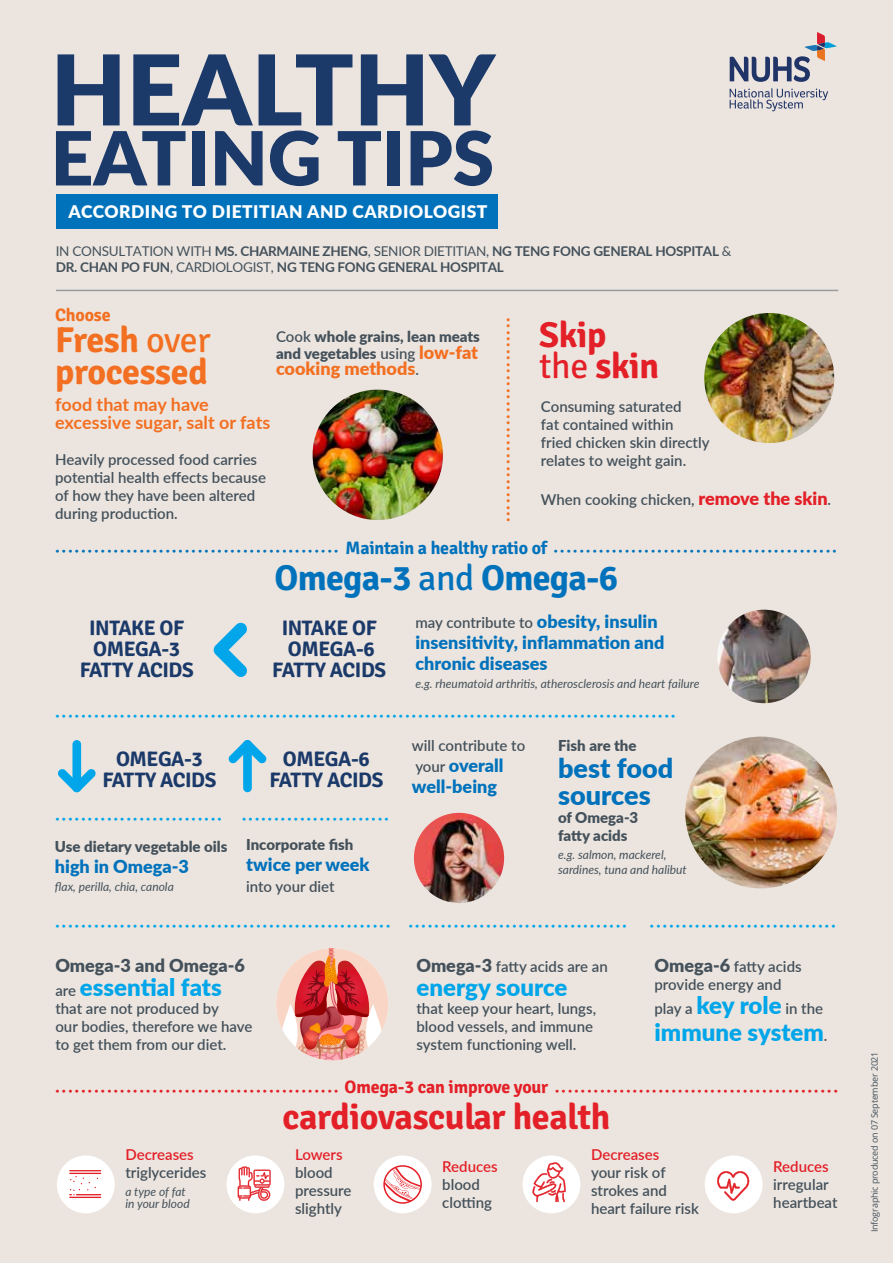
<style>
.page{position:relative;width:893px;height:1263px;background:#ece5df}
.page>*{position:absolute;margin:0;border:0;box-sizing:border-box;transform-origin:0 0}
.t1{font:900 97.5px "Lato";color:#1b3a6a}
.t2{font:900 74.55px "Lato";color:#1b3a6a}
.t3{font:700 36px/31.5px "Signika";letter-spacing:-.01em;color:#e31f27}
.t4{font:700 36px/31.5px "Signika";letter-spacing:-.01em;color:#f36f21}
.t5{font:700 36px "Signika";letter-spacing:-.02em;color:#0072bc}
.t6{font:900 27px/27px "Lato";color:#0072bc}
.t7{font:900 24px "Lato";color:#00a6e9}
.t8{font:700 21px/21px "Signika";letter-spacing:-.02em;color:#1b3a6a;text-align:center}
.t9{font:900 18px/21px "Lato";color:#0072bc}
.t10{font:700 18px/18px "Lato";color:#f36f21}
.t11{font:700 18px "Signika";letter-spacing:-.01em;color:#0072bc}
.t12{font:700 18px "Signika";letter-spacing:-.01em;color:#e31f27}
.t13{font:900 18px "Lato";color:#44515b}
.t14{font:900 18px "Lato";color:#f36f21}
.t15{font:700 18px "Signika";letter-spacing:-.01em;color:#f36f21}
.t16{font:900 17.4px "Lato";letter-spacing:.03em;color:#fff}
.t17{font:600 15px/18px "Lato";color:#44515b}
.t18{font:900 15px/16.5px "Lato";color:#44515b}
.t19{font:600 15px "Lato";color:#e31f27}
.t20{font:700 13.5px/16.2px "Lato";letter-spacing:-.02em;color:#44515b}
.t21{font:italic 12px/15px "Lato";color:#44515b}
.t22{font:9px "Open Sans";letter-spacing:-.02em;color:#44515b}
.t23{font:900 6px "Lato";color:#00a6e9}
.t24{font:900 6px "Lato";color:#0072bc}
.t25{font:900 6px "Lato";color:#e31f27}
.t26{font:900 6px "Lato";color:#f36f21}
.s1{font-weight:400}
.s2{font-weight:900;font-size:18px;color:#e31f27}
.s3{font-weight:600}
.s4{font-size:18px;color:#f36f21}
.s5{font-weight:600;font-size:15px;color:#44515b}
.s6{font-weight:900;font-size:18px;color:#0072bc}
.s7{font-weight:900;font-size:18px}
.s8{font-weight:900;font-size:24px;color:#00a6e9}
</style>
<div class="page">
<svg style="left:730px;top:88px;width:98px;height:23px"></svg>
<svg style="left:730px;top:32px;width:106px;height:50px"></svg>
<div style="left:56px;top:194px;width:442px;height:35px;background:#0072bc"></div>
<hr style="left:56px;top:290px;width:782px;height:1px;background:#44515b">
<img style="left:704px;top:313px;width:130px;height:130px;border-radius:65px">
<div style="left:705px;top:1155px;width:58px;height:58px;background:#fff;border-radius:50%"></div>
<svg style="left:717px;top:1171px;width:32px;height:30px"></svg>
<div style="left:522px;top:1155px;width:58px;height:58px;background:#fff;border-radius:50%"></div>
<svg style="left:532px;top:1162px;width:34px;height:40px"></svg>
<div style="left:227px;top:1155px;width:57px;height:58px;background:#fff;border-radius:50%"></div>
<svg style="left:238px;top:1166px;width:33px;height:35px"></svg>
<div style="left:57px;top:1155px;width:58px;height:58px;background:#fff;border-radius:50%"></div>
<hr style="left:69px;top:1170px;width:32px;height:1px;background:#e31f27">
<hr style="left:69px;top:1197px;width:32px;height:1px;background:#e31f27">
<div style="left:70px;top:1173px;width:31px;height:22px;background:#fef8f9"></div>
<hr style="left:69px;top:1173px;width:32px;height:1px;background:#e31f27">
<svg style="left:69px;top:1176px;width:32px;height:19px"></svg>
<div style="left:374px;top:1155px;width:58px;height:58px;background:#fff;border-radius:50%"></div>
<svg style="left:383px;top:1165px;width:39px;height:39px"></svg>
<svg style="left:213px;top:623px;width:34px;height:54px"></svg>
<div style="left:243px;top:740px;width:9px;height:52px;background:#00a6e9;border-radius:4px"></div>
<svg style="left:228px;top:740px;width:38px;height:24px"></svg>
<div style="left:72px;top:740px;width:9px;height:52px;background:#00a6e9;border-radius:4px"></div>
<svg style="left:58px;top:769px;width:38px;height:24px"></svg>
<img style="left:685px;top:736px;width:152px;height:152px;border-radius:76px">
<img style="left:717px;top:610px;width:94px;height:93px;border-radius:47px">
<img style="left:414px;top:813px;width:90px;height:90px;border-radius:45px">
<svg style="left:276px;top:948px;width:112px;height:113px"></svg>
<img style="left:313px;top:389px;width:130px;height:131px;border-radius:65px">
<h1 class="t1" style="left:51px;top:17px;width:446px">HEALTHY</h1>
<h2 class="t2" style="left:51px;top:102px;width:445px">EATING TIPS</h2>
<p class="t16" style="left:69px;top:199px;width:420px">ACCORDING TO DIETITIAN AND CARDIOLOGIST</p>
<p class="t20" style="left:56px;top:242px;width:677px"><span class="s1">IN CONSULTATION WITH</span> MS. CHARMAINE ZHENG<span class="s1">, SENIOR DIETITIAN,</span> NG TENG FONG GENERAL HOSPITAL <span class="s1">&amp;<br></span>DR. CHAN PO FUN<span class="s1">, CARDIOLOGIST,</span> NG TENG FONG GENERAL HOSPITAL</p>
<p class="t15" style="left:55px;top:302px;width:57px">Choose</p>
<h3 class="t4" style="left:55px;top:322px;width:157px">Fresh <span class="s1">over </span>processed</h3>
<p class="t10" style="left:55px;top:395px;width:217px">food that may have excessive sugar, salt or fats</p>
<p class="t17" style="left:55px;top:450px;width:212px">Heavily processed food carries potential health effects because of how they have been altered during production.</p>
<p class="t26" style="left:513px;top:318px;width:206px;rotate:90deg">••••••••••••••••••••••••••••••••</p>
<h3 class="t3" style="left:539px;top:316px;width:122px">Skip <span class="s1">the</span> skin</h3>
<p class="t17" style="left:541px;top:397px;width:170px">Consuming saturated<br>fat contained within<br>fried chicken skin directly relates to weight gain.</p>
<p class="t17" style="left:541px;top:490px;width:292px">When cooking chicken, <span class="s2">remove the skin</span>.</p>
<p class="t18" style="left:276px;top:328px;width:205px"><span class="s3">Cook</span> whole grains, lean meats and vegetables <span class="s3">using</span> <span class="s4">low-fat</span></p>
<p class="t14" style="left:276px;top:355px;width:144px">cooking methods<span class="s5">.</span></p>
<p class="t11" style="left:346px;top:535px;width:203px">Maintain a healthy ratio of</p>
<h3 class="t5" style="left:275px;top:552px;width:345px">Omega-3 <span class="s1">and</span> Omega-6</h3>
<p class="t24" style="left:56px;top:546px;width:284px">••••••••••••••••••••••••••••••••••••••••••••</p>
<p class="t24" style="left:554px;top:546px;width:284px">••••••••••••••••••••••••••••••••••••••••••••</p>
<h3 class="t8" style="left:80px;top:616px;width:115px">INTAKE OF<br>OMEGA-3<br>FATTY ACIDS</h3>
<h3 class="t8" style="left:272px;top:616px;width:115px">INTAKE OF<br>OMEGA-6<br>FATTY ACIDS</h3>
<p class="t17" style="left:415px;top:613px;width:244px">may contribute to <span class="s6">obesity, insulin</span></p>
<p class="t9" style="left:415px;top:631px;width:251px">insensitivity, inflammation and chronic diseases</p>
<p class="t21" style="left:415px;top:675px;width:285px">e.g. rheumatoid arthritis, atherosclerosis and heart failure</p>
<p class="t23" style="left:56px;top:711px;width:621px">••••••••••••••••••••••••••••••••••••••••••••••••••••••••••••••••••••••••••••••••••••••••••••••••</p>
<h3 class="t8" style="left:103px;top:747px;width:115px">OMEGA-3<br>FATTY ACIDS</h3>
<h3 class="t8" style="left:269px;top:747px;width:115px">OMEGA-6<br>FATTY ACIDS</h3>
<p class="t23" style="left:56px;top:814px;width:167px">••••••••••••••••••••••••••</p>
<p class="t23" style="left:242px;top:814px;width:148px">•••••••••••••••••••••••</p>
<p class="t18" style="left:55px;top:838px;width:174px">Use dietary vegetable oils</p>
<p class="t9" style="left:55px;top:856px;width:135px">high in Omega-3</p>
<p class="t21" style="left:55px;top:879px;width:120px">flax, perilla, chia, canola</p>
<p class="t18" style="left:246px;top:836px;width:109px">Incorporate fish</p>
<p class="t9" style="left:246px;top:853px;width:125px">twice per week</p>
<p class="t17" style="left:246px;top:877px;width:90px">into your diet</p>
<p class="t17" style="left:412px;top:736px;width:115px">will contribute to</p>
<p class="t9" style="left:412px;top:754px;width:93px"><span class="s5">your</span> overall well-being</p>
<p class="t18" style="left:558px;top:736px;width:80px">Fish are the</p>
<h3 class="t6" style="left:558px;top:753px;width:117px">best food sources</h3>
<p class="t18" style="left:558px;top:807px;width:82px;line-height:18px">of Omega-3 fatty acids</p>
<p class="t21" style="left:558px;top:846px;width:130px">e.g. salmon, mackerel, sardines, tuna and halibut</p>
<p class="t23" style="left:56px;top:921px;width:335px">••••••••••••••••••••••••••••••••••••••••••••••••••••</p>
<p class="t23" style="left:409px;top:921px;width:219px">••••••••••••••••••••••••••••••••••</p>
<p class="t23" style="left:650px;top:921px;width:186px">•••••••••••••••••••••••••••••</p>
<p class="t13" style="left:55px;top:951px;width:191px">Omega-3 and Omega-6</p>
<h3 class="t7" style="left:55px;top:969px;width:168px"><span class="s5">are</span> essential fats</h3>
<p class="t17" style="left:55px;top:998px;width:198px">that are not produced by<br>our bodies, therefore we have to get them from our diet.</p>
<p class="t17" style="left:416px;top:956px;width:193px"><span class="s7">Omega-3</span> fatty acids are an</p>
<h3 class="t7" style="left:416px;top:969px;width:153px">energy source</h3>
<p class="t17" style="left:416px;top:998px;width:181px">that keep your heart, lungs, blood vessels, and immune system functioning well.</p>
<p class="t17" style="left:654px;top:956px;width:149px"><span class="s7">Omega-6</span> fatty acids provide energy and</p>
<p class="t17" style="left:654px;top:998px;width:170px">play a <span class="s8">key role</span> in the</p>
<h3 class="t7" style="left:654px;top:1014px;width:174px">immune system<span class="s5">.</span></h3>
<p class="t25" style="left:56px;top:1086px;width:284px">••••••••••••••••••••••••••••••••••••••••••••</p>
<p class="t12" style="left:345px;top:1074px;width:205px">Omega-3 can improve your</p>
<p class="t25" style="left:555px;top:1086px;width:284px">••••••••••••••••••••••••••••••••••••••••••••</p>
<h3 class="t3" style="left:282px;top:1098px;width:329px">cardiovascular health</h3>
<p class="t19" style="left:125px;top:1144px;width:70px">Decreases</p>
<p class="t17" style="left:125px;top:1163px;width:83px">triglycerides</p>
<p class="t21" style="left:125px;top:1185px;width:66px;line-height:12px">a type of fat in your blood</p>
<p class="t19" style="left:295px;top:1144px;width:49px">Lowers</p>
<p class="t17" style="left:295px;top:1163px;width:58px">blood pressure slightly</p>
<p class="t19" style="left:591px;top:1144px;width:70px">Decreases</p>
<p class="t17" style="left:591px;top:1163px;width:109px">your risk of strokes and heart failure risk</p>
<p class="t19" style="left:442px;top:1156px;width:57px">Reduces</p>
<p class="t17" style="left:442px;top:1175px;width:51px">blood clotting</p>
<p class="t19" style="left:773px;top:1156px;width:57px">Reduces</p>
<p class="t17" style="left:773px;top:1175px;width:66px">irregular heartbeat</p>
<p class="t22" style="left:868px;top:1232px;width:182px;rotate:-90deg">Infographic produced on 07 September 2021</p>
</div>
